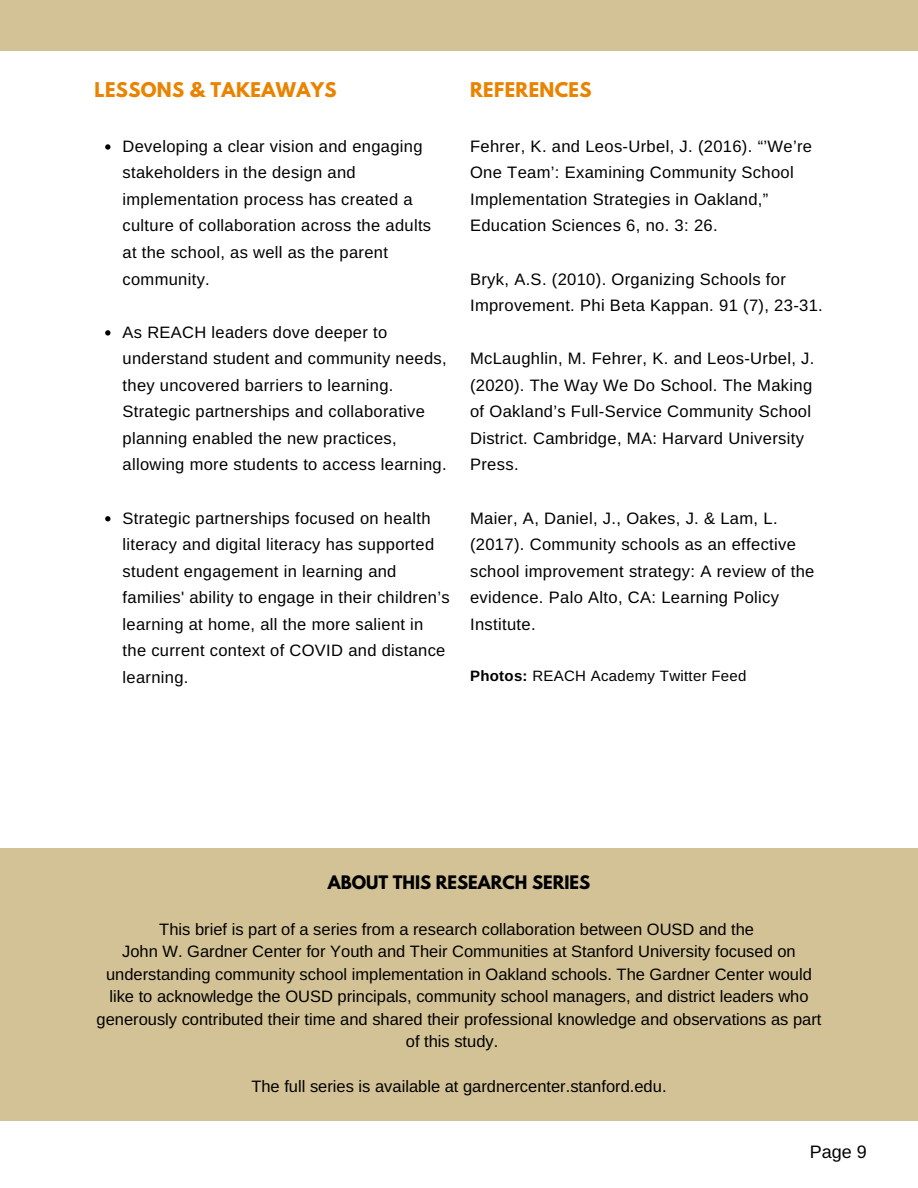
<style>
.page{position:relative;width:918px;height:1188px;background:#fff}
.page>*{position:absolute;margin:0;border:0;box-sizing:border-box;transform-origin:0 0}
.t1{font:700 18px "League Spartan";letter-spacing:.02em;color:#e98300}
.t2{font:18px "Arimo";color:#000}
.t3{font:16.5px/26.5px "Arimo";letter-spacing:.02em;color:#000}
.t4{font:16.5px "Arimo";color:#000}
.t5{font:700 16.5px "League Spartan";color:#000}
.t6{font:15px "Arimo";letter-spacing:.02em;color:#000}
.s1{font-weight:700}
</style>
<div class="page">
<svg style="left:105px;top:144px;width:5px;height:6px"></svg>
<svg style="left:105px;top:330px;width:5px;height:6px"></svg>
<svg style="left:105px;top:516px;width:5px;height:5px"></svg>
<div style="left:0;top:0;width:918px;height:51px;background:#d2c295"></div>
<div style="left:0;top:849px;width:917px;height:272px;background:#d2c295"></div>
<p class="t1" style="left:95px;top:80px;width:243px">LESSONS &amp; TAKEAWAYS</p>
<p class="t1" style="left:470px;top:80px;width:123px">REFERENCES</p>
<p class="t3" style="left:123px;top:133px;width:310px">Developing a clear vision and engaging stakeholders in the design and implementation process has created a culture of collaboration across the adults at the school, as well as the parent community.</p>
<p class="t3" style="left:123px;top:319px;width:326px">As REACH leaders dove deeper to understand student and community needs, they uncovered barriers to learning.<br>Strategic partnerships and collaborative planning enabled the new practices, allowing more students to access learning.</p>
<p class="t3" style="left:123px;top:505px;width:329px">Strategic partnerships focused on health literacy and digital literacy has supported student engagement in learning and families' ability to engage in their children’s learning at home, all the more salient in the current context of COVID and distance learning.</p>
<p class="t3" style="left:470px;top:133px;width:344px">Fehrer, K. and Leos-Urbel, J. (2016). “’We’re One Team’: Examining Community School Implementation Strategies in Oakland,” Education Sciences 6, no. 3: 26.</p>
<p class="t3" style="left:470px;top:266px;width:354px">Bryk, A.S. (2010). Organizing Schools for<br>Improvement. Phi Beta Kappan. 91 (7), 23-31.</p>
<p class="t3" style="left:470px;top:345px;width:346px">McLaughlin, M. Fehrer, K. and Leos-Urbel, J. (2020). The Way We Do School. The Making of Oakland’s Full-Service Community School District. Cambridge, MA: Harvard University Press.</p>
<p class="t3" style="left:470px;top:505px;width:346px">Maier, A, Daniel, J., Oakes, J. &amp; Lam, L. (2017). Community schools as an effective school improvement strategy: A review of the evidence. Palo Alto, CA: Learning Policy Institute.</p>
<p class="t6" style="left:470px;top:667px;width:278px"><span class="s1">Photos:</span> REACH Academy Twitter Feed</p>
<p class="t5" style="left:328px;top:874px;width:264px">ABOUT THIS RESEARCH SERIES</p>
<p class="t4" style="left:159px;top:920px;width:596px">This brief is part of a series from a research collaboration between OUSD and the</p>
<p class="t4" style="left:122px;top:942px;width:675px">John W. Gardner Center for Youth and Their Communities at Stanford University focused on</p>
<p class="t4" style="left:106px;top:965px;width:707px">understanding community school implementation in Oakland schools. The Gardner Center would</p>
<p class="t4" style="left:109px;top:987px;width:701px">like to acknowledge the OUSD principals, community school managers, and district leaders who</p>
<p class="t4" style="left:97px;top:1010px;width:726px">generously contributed their time and shared their professional knowledge and observations as part</p>
<p class="t4" style="left:406px;top:1032px;width:94px">of this study.</p>
<p class="t4" style="left:251px;top:1077px;width:417px">The full series is available at gardnercenter.stanford.edu.</p>
<p class="t2" style="left:810px;top:1142px;width:59px">Page 9</p>
</div>
